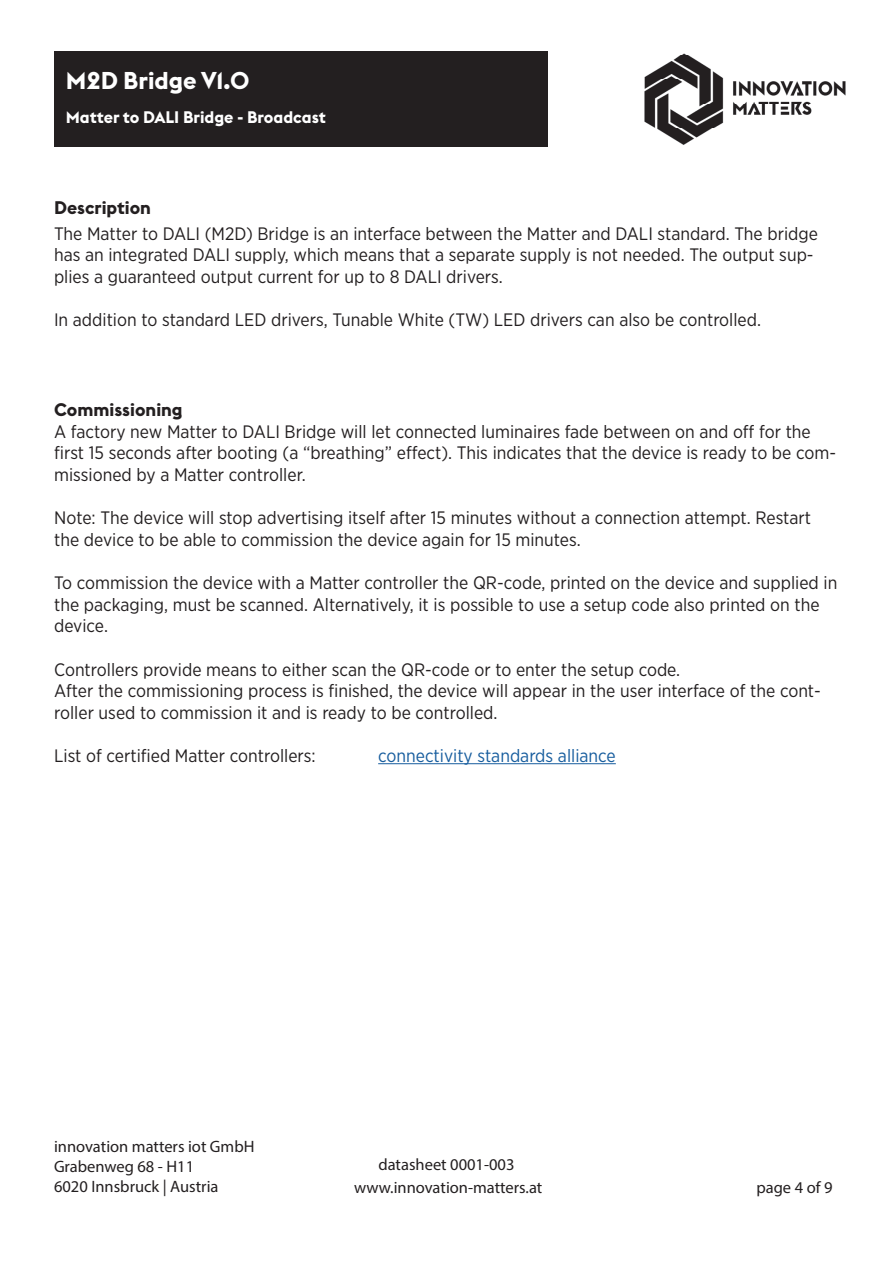
<style>
.page{position:relative;width:893px;height:1263px;background:#fff}
.page>*{position:absolute;margin:0;border:0;box-sizing:border-box;transform-origin:0 0}
.t1{font:700 24px "Euclid Flex";color:#fff}
.t2{font:18px/21.6px "Gotham Narrow";color:#231f20}
.t3{font:18px "Gotham Narrow";color:#175d9e}
.t4{font:700 18px "Euclid Flex";color:#231f20}
.t5{font:16.5px/19.8px "Myriad Pro";color:#231f20}
.t6{font:700 16.5px "Euclid Flex";color:#fff}
</style>
<div class="page">
<div style="left:54px;top:51px;width:493px;height:96px;background:#231f20"></div>
<img style="left:644px;top:53px;width:202px;height:92px">
<hr style="left:378px;top:763px;width:238px;height:1px;background:#175d9e">
<h1 class="t1" style="left:66px;top:67px;width:185px">M2D Bridge V1.0</h1>
<p class="t6" style="left:66px;top:107px;width:262px">Matter to DALI Bridge - Broadcast</p>
<p class="t4" style="left:54px;top:197px;width:99px">Description</p>
<p class="t2" style="left:54px;top:222px;width:765px">The Matter to DALI (M2D) Bridge is an interface between the Matter and DALI standard. The bridge has an integrated DALI supply, which means that a separate supply is not needed. The output sup&shy;plies a guaranteed output current for up to 8 DALI drivers.</p>
<p class="t2" style="left:54px;top:309px;width:709px">In addition to standard LED drivers, Tunable White (TW) LED drivers can also be controlled.</p>
<p class="t4" style="left:54px;top:399px;width:130px">Commissioning</p>
<p class="t2" style="left:54px;top:420px;width:783px">A factory new Matter to DALI Bridge will let connected luminaires fade between on and off for the first 15 seconds after booting (a “breathing” effect). This indicates that the device is ready to be com&shy;missioned by a Matter controller.</p>
<p class="t2" style="left:54px;top:507px;width:758px">Note: The device will stop advertising itself after 15 minutes without a connection attempt. Restart the device to be able to commission the device again for 15 minutes.</p>
<p class="t2" style="left:54px;top:572px;width:785px">To commission the device with a Matter controller the QR-code, printed on the device and supplied in the packaging, must be scanned. Alternatively, it is possible to use a setup code also printed on the device.</p>
<p class="t2" style="left:54px;top:658px;width:768px">Controllers provide means to either scan the QR-code or to enter the setup code.<br>After the commissioning process is finished, the device will appear in the user interface of the cont&shy;roller used to commission it and is ready to be controlled.</p>
<p class="t2" style="left:54px;top:744px;width:263px">List of certified Matter controllers:</p>
<p class="t3" style="left:378px;top:744px;width:239px">connectivity standards alliance</p>
<p class="t5" style="left:54px;top:1136px;width:202px">innovation matters iot GmbH<br>Grabenweg 68 - H11<br>6020 Innsbruck | Austria</p>
<p class="t5" style="left:378px;top:1154px;width:138px">datasheet 0001-003</p>
<p class="t5" style="left:354px;top:1177px;width:190px">www.innovation-matters.at</p>
<p class="t5" style="left:756px;top:1177px;width:78px">page 4 of 9</p>
</div>
